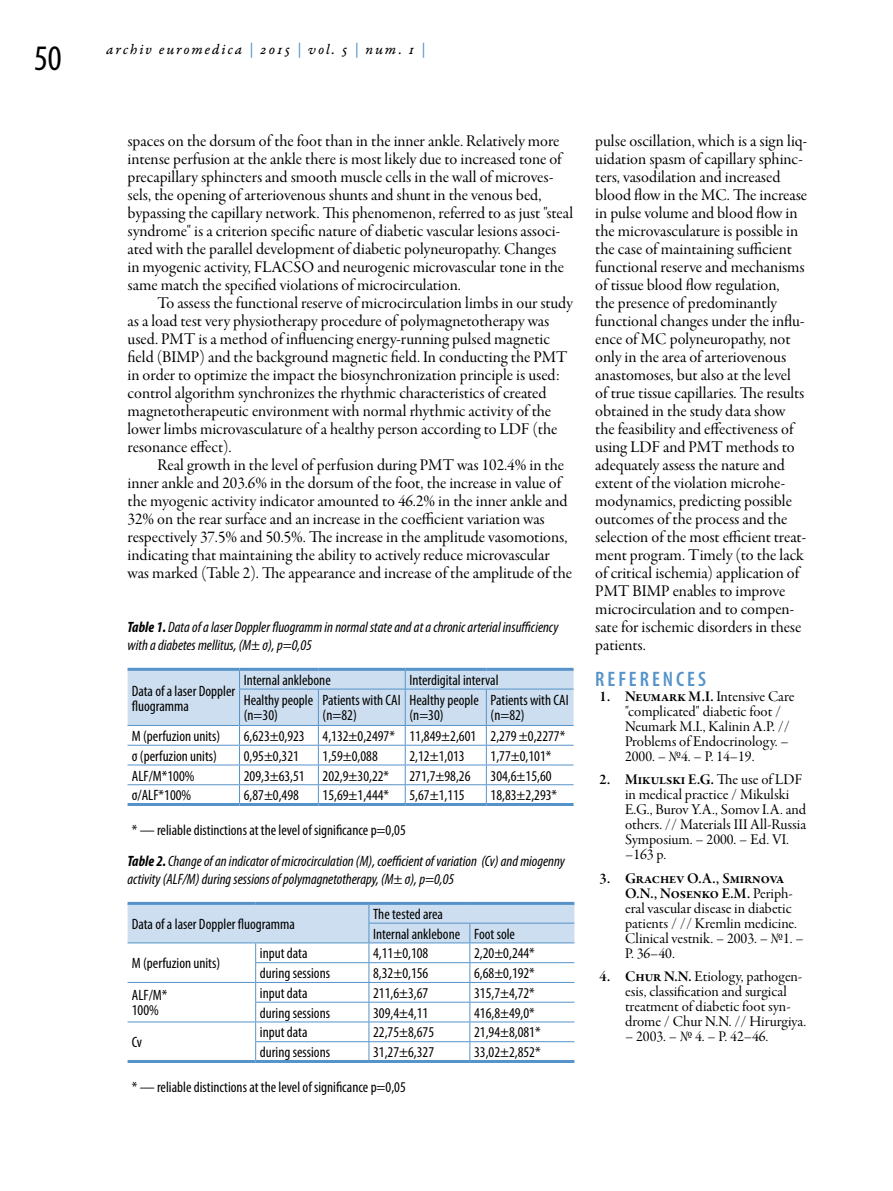
<style>
.page{position:relative;width:893px;height:1191px;background:#fff}
.page>*{position:absolute;margin:0;border:0;box-sizing:border-box;transform-origin:0 0}
.t1{font:condensed 36px "Myriad Pro";color:#000}
.t2{font:600 condensed 21px "Myriad Pro";letter-spacing:.14em;color:#5693c9}
.t3{font:16.5px/18px "Garamond Premr Pro Subh";color:#000}
.t4{font:condensed 15px/15px "Myriad Pro";color:#000}
.t5{font:15px/15px "Garamond Premr Pro Subh";color:#000}
.t6{font:italic condensed 15px/18px "Myriad Pro";color:#000}
.t7{font:15px/15px "Garamond Premr Pro Smbd Subh";color:#000}
.t8{font:15px "Garamond Premr Pro It Capt";letter-spacing:.125em;color:#000}
.s1{color:#5693c9}
.s2{font-weight:700}
.s3{font-family:"Garamond Premr Pro Subh"}
.s4{font-family:"Garamond Premr Pro Smbd Subh"}
</style>
<div class="page">
<svg style="left:128px;top:671px;width:446px;height:132px"></svg>
<hr style="left:128px;top:668px;width:112px;height:3px;background:#5693c9">
<hr style="left:240px;top:668px;width:78px;height:3px;background:#5693c9">
<hr style="left:318px;top:668px;width:87px;height:3px;background:#5693c9">
<hr style="left:405px;top:668px;width:81px;height:3px;background:#5693c9">
<hr style="left:486px;top:668px;width:88px;height:3px;background:#5693c9">
<hr style="left:128px;top:803px;width:112px;height:3px;background:#5693c9">
<hr style="left:240px;top:803px;width:78px;height:3px;background:#5693c9">
<hr style="left:318px;top:803px;width:87px;height:3px;background:#5693c9">
<hr style="left:405px;top:803px;width:81px;height:3px;background:#5693c9">
<hr style="left:486px;top:803px;width:88px;height:3px;background:#5693c9">
<svg style="left:128px;top:905px;width:446px;height:155px"></svg>
<hr style="left:128px;top:902px;width:128px;height:3px;background:#5693c9">
<hr style="left:256px;top:902px;width:113px;height:3px;background:#5693c9">
<hr style="left:369px;top:902px;width:101px;height:3px;background:#5693c9">
<hr style="left:470px;top:902px;width:104px;height:3px;background:#5693c9">
<hr style="left:256px;top:1060px;width:113px;height:3px;background:#5693c9">
<hr style="left:369px;top:1060px;width:101px;height:3px;background:#5693c9">
<hr style="left:470px;top:1060px;width:104px;height:3px;background:#5693c9">
<hr style="left:128px;top:1060px;width:128px;height:3px;background:#5693c9">
<h1 class="t1" style="left:34px;top:36px;width:29px">50</h1>
<p class="t8" style="left:106px;top:40px;width:320px">archiv euromedica <span class="s1">|</span> 2015 <span class="s1">|</span> vol. 5 <span class="s1">|</span> num. 1 <span class="s1">|</span></p>
<p class="t3" style="left:128px;top:132px;width:447px">spaces on the dorsum of the foot than in the inner ankle. Relatively more intense perfusion at the ankle there is most likely due to increased tone of precapillary sphincters and smooth muscle cells in the wall of microves&shy;sels, the opening of arteriovenous shunts and shunt in the venous bed, bypassing the capillary network. This phenomenon, referred to as just "steal syndrome" is a criterion specific nature of diabetic vascular lesions associ&shy;ated with the parallel development of diabetic polyneuropathy. Changes<br>in myogenic activity, FLACSO and neurogenic microvascular tone in the same match the specified violations of microcirculation.</p>
<p class="t3" style="left:128px;top:294px;width:447px;text-indent:30px">To assess the functional reserve of microcirculation limbs in our study as a load test very physiotherapy procedure of polymagnetotherapy was used. PMT is a method of influencing energy-running pulsed magnetic field (BIMP) and the background magnetic field. In conducting the PMT in order to optimize the impact the biosynchronization principle is used: control algorithm synchronizes the rhythmic characteristics of created magnetotherapeutic environment with normal rhythmic activity of the lower limbs microvasculature of a healthy person according to LDF (the resonance effect).</p>
<p class="t3" style="left:128px;top:456px;width:446px;text-indent:30px">Real growth in the level of perfusion during PMT was 102.4% in the inner ankle and 203.6% in the dorsum of the foot, the increase in value of the myogenic activity indicator amounted to 46.2% in the inner ankle and 32% on the rear surface and an increase in the coefficient variation was respectively 37.5% and 50.5%. The increase in the amplitude vasomotions, indicating that maintaining the ability to actively reduce microvascular was marked (Table 2). The appearance and increase of the amplitude of the</p>
<p class="t6" style="left:128px;top:617px;width:432px"><span class="s2">Table 1.</span> Data of a laser Doppler fluogramm in normal state and at a chronic arterial insufficiency with a diabetes mellitus, (M± σ), р=0,05</p>
<p class="t4" style="left:132px;top:683px;width:105px">Data of a laser Doppler fluogramma</p>
<p class="t4" style="left:244px;top:672px;width:88px">Internal anklebone</p>
<p class="t4" style="left:409px;top:672px;width:91px">Interdigital interval</p>
<p class="t4" style="left:244px;top:692px;width:71px">Healthy people (n=30)</p>
<p class="t4" style="left:323px;top:692px;width:80px">Patients with CAI (n=82)</p>
<p class="t4" style="left:409px;top:692px;width:71px">Healthy people (n=30)</p>
<p class="t4" style="left:491px;top:692px;width:80px">Patients with CAI (n=82)</p>
<p class="t4" style="left:132px;top:728px;width:90px">M (perfuzion units)</p>
<p class="t4" style="left:244px;top:728px;width:323px">6,623±0,923 4,132±0,2497* 11,849±2,601 2,279 ±0,2277*</p>
<p class="t4" style="left:132px;top:748px;width:87px">σ (perfuzion units)</p>
<p class="t4" style="left:244px;top:748px;width:57px">0,95±0,321</p>
<p class="t4" style="left:323px;top:748px;width:57px">1,59±0,088</p>
<p class="t4" style="left:409px;top:748px;width:57px">2,12±1,013</p>
<p class="t4" style="left:491px;top:748px;width:62px">1,77±0,101*</p>
<p class="t4" style="left:132px;top:768px;width:64px">ALF/M*100%</p>
<p class="t4" style="left:244px;top:768px;width:147px">209,3±63,51 202,9±30,22*</p>
<p class="t4" style="left:409px;top:768px;width:62px">271,7±98,26</p>
<p class="t4" style="left:491px;top:768px;width:62px">304,6±15,60</p>
<p class="t4" style="left:132px;top:787px;width:61px">σ/ALF*100%</p>
<p class="t4" style="left:244px;top:787px;width:57px">6,87±0,498</p>
<p class="t4" style="left:323px;top:787px;width:68px">15,69±1,444*</p>
<p class="t4" style="left:409px;top:787px;width:57px">5,67±1,115</p>
<p class="t4" style="left:491px;top:787px;width:68px">18,83±2,293*</p>
<p class="t4" style="left:132px;top:822px;width:275px">* — reliable distinctions at the level of significance р=0,05</p>
<p class="t6" style="left:128px;top:851px;width:439px"><span class="s2">Table 2.</span> Change of an indicator of microcirculation (М), coefficient of variation (Cv) and miogenny activity (ALF/M) during sessions of polymagnetotherapy, (M± σ), р=0,05</p>
<p class="t4" style="left:132px;top:916px;width:165px">Data of a laser Doppler fluogramma</p>
<p class="t4" style="left:373px;top:904px;width:143px;line-height:19.8px">The tested area<br>Internal anklebone Foot sole</p>
<p class="t4" style="left:132px;top:955px;width:90px">M (perfuzion units)</p>
<p class="t4" style="left:260px;top:945px;width:49px">input data</p>
<p class="t4" style="left:373px;top:945px;width:57px">4,11±0,108</p>
<p class="t4" style="left:474px;top:945px;width:62px">2,20±0,244*</p>
<p class="t4" style="left:260px;top:965px;width:72px">during sessions</p>
<p class="t4" style="left:373px;top:965px;width:57px">8,32±0,156</p>
<p class="t4" style="left:474px;top:965px;width:62px">6,68±0,192*</p>
<p class="t4" style="left:132px;top:987px;width:37px">ALF/M*<br>100%</p>
<p class="t4" style="left:260px;top:985px;width:49px">input data</p>
<p class="t4" style="left:373px;top:985px;width:57px">211,6±3,67</p>
<p class="t4" style="left:474px;top:985px;width:62px">315,7±4,72*</p>
<p class="t4" style="left:260px;top:1005px;width:72px">during sessions</p>
<p class="t4" style="left:373px;top:1005px;width:57px">309,4±4,11</p>
<p class="t4" style="left:474px;top:1005px;width:62px">416,8±49,0*</p>
<p class="t4" style="left:260px;top:1024px;width:49px">input data</p>
<p class="t4" style="left:373px;top:1024px;width:62px">22,75±8,675</p>
<p class="t4" style="left:474px;top:1024px;width:68px">21,94±8,081*</p>
<p class="t4" style="left:260px;top:1044px;width:72px">during sessions</p>
<p class="t4" style="left:373px;top:1044px;width:62px">31,27±6,327</p>
<p class="t4" style="left:474px;top:1044px;width:68px">33,02±2,852*</p>
<p class="t4" style="left:132px;top:1079px;width:275px">* — reliable distinctions at the level of significance р=0,05</p>
<p class="t4" style="left:132px;top:1034px;width:12px">Cv</p>
<p class="t3" style="left:595px;top:132px;width:214px">pulse oscillation, which is a sign liq&shy;uidation spasm of capillary sphinc&shy;ters, vasodilation and increased blood flow in the MC. The increase in pulse volume and blood flow in the microvasculature is possible in the case of maintaining sufficient functional reserve and mechanisms of tissue blood flow regulation,<br>the presence of predominantly functional changes under the influ&shy;ence of MC polyneuropathy, not only in the area of arteriovenous anastomoses, but also at the level<br>of true tissue capillaries. The results obtained in the study data show the feasibility and effectiveness of using LDF and PMT methods to adequately assess the nature and extent of the violation microhe&shy;modynamics, predicting possible outcomes of the process and the selection of the most efficient treat&shy;ment program. Timely (to the lack of critical ischemia) application of PMT BIMP enables to improve microcirculation and to compen&shy;sate for ischemic disorders in these patients.</p>
<p class="t2" style="left:595px;top:667px;width:112px">REFEREN CES</p>
<p class="t7" style="left:600px;top:689px;width:196px">1. Neumark M.I. <span class="s3">Intensive Care</span></p>
<p class="t5" style="left:625px;top:704px;width:166px">"complicated" diabetic foot /<br>Neumark M.I., Kalinin A.P. //<br>Problems of Endocrinology. –<br>2000. – №4. – P. 14–19.</p>
<p class="t7" style="left:600px;top:772px;width:204px">2. Mikulski E.G. <span class="s3">The use of LDF</span></p>
<p class="t5" style="left:625px;top:788px;width:182px">in medical practice / Mikulski<br>E.G., Burov Y.A., Somov I.A. and others. // Materials III All-Russia<br>Symposium. – 2000. – Ed. VI. –163 p.</p>
<p class="t7" style="left:625px;top:871px;width:169px;text-indent:-26px">3. Grachev O.A., Smirnova<br>O.N., Nosenko E.M. <span class="s3">Periph-</span></p>
<p class="t5" style="left:625px;top:901px;width:180px">eral vascular disease in diabetic patients / // Kremlin medicine.<br>Clinical vestnik. – 2003. – №1. –<br>P. 36–40.</p>
<p class="t5" style="left:625px;top:970px;width:183px;text-indent:-26px"><span class="s4">4. Chur N.N.</span> Etiology, pathogen&shy;esis, classification and surgical treatment of diabetic foot syn&shy;drome / Chur N.N. // Hirurgiya.</p>
<p class="t5" style="left:625px;top:1030px;width:145px">– 2003. – № 4. – P. 42–46.</p>
</div>
